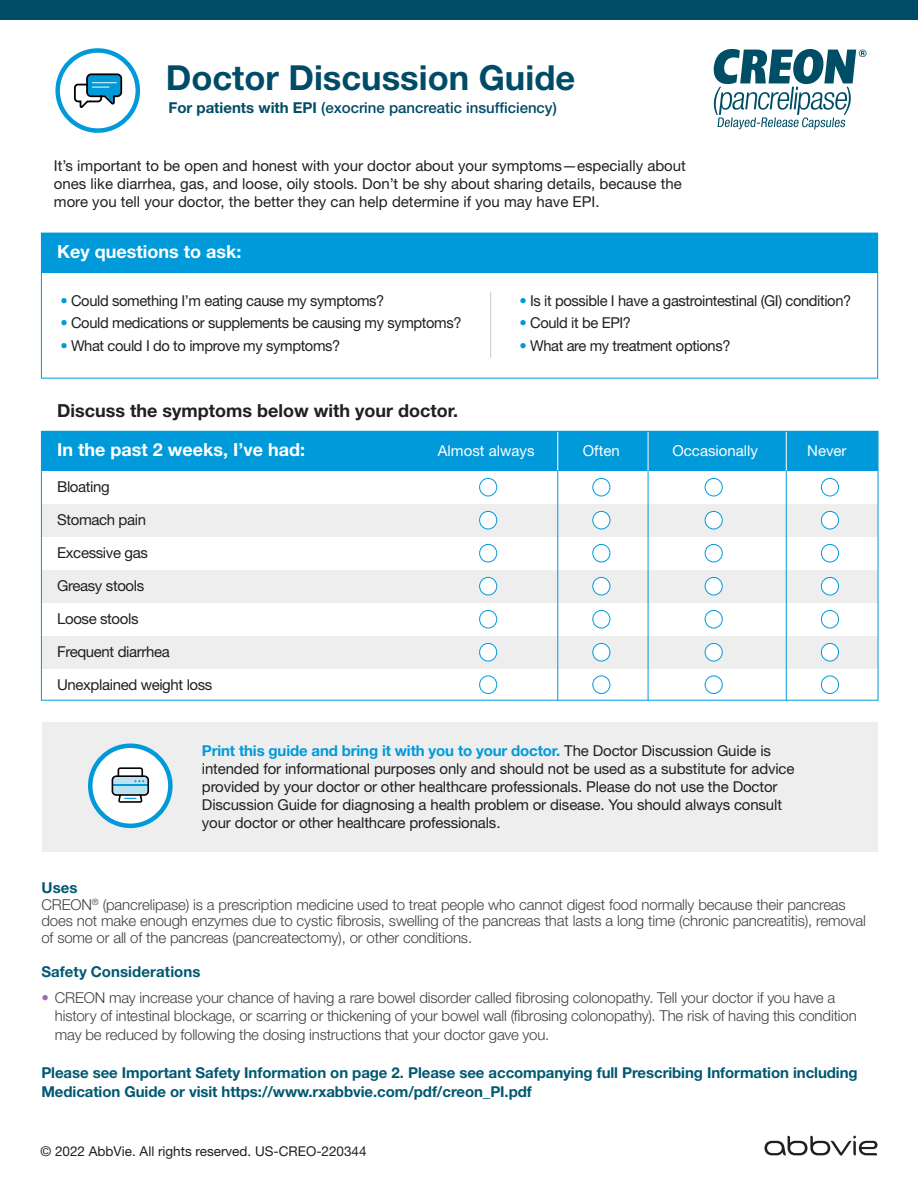
<style>
.page{position:relative;width:918px;height:1188px;background:#fff}
.page>*{position:absolute;margin:0;border:0;box-sizing:border-box;transform-origin:0 0}
.t1{font:700 34.5px "Helvetica Neue LT Std";color:#004c66}
.t2{font:700 18px "Helvetica Neue LT Std";color:#fff}
.t3{font:700 18px "Helvetica Neue LT Std";color:#231f20}
.t4{font:15px/18px "Helvetica Neue LT Std";letter-spacing:-.01em;color:#231f20}
.t5{font:300 15px/16.5px "Helvetica Neue LT Std";letter-spacing:-.01em;color:#414142}
.t6{font:700 15px/18.8px "Helvetica Neue LT Std";letter-spacing:-.005em;color:#005871}
.t7{font:500 15px "Helvetica Neue LT Std";color:#004c66}
.t8{font:15px "Helvetica Neue LT Std";color:#fff}
.t9{font:13.5px "Helvetica Neue LT Std";color:#231f20}
.s1{font-weight:700}
.s2{color:#009ada}
.s3{font-weight:700;color:#009ada}
.s4{font-weight:700;color:#005871}
.s5{color:#9b6eaf}
</style>
<div class="page">
<div style="left:41px;top:504px;width:837px;height:32px;background:#eeeeef"></div>
<div style="left:41px;top:570px;width:837px;height:33px;background:#eeeeef"></div>
<div style="left:41px;top:636px;width:837px;height:33px;background:#eeeeef"></div>
<div style="left:41px;top:233px;width:837px;height:39px;background:#009ada"></div>
<div style="left:41px;top:431px;width:837px;height:39px;background:#009ada"></div>
<div style="left:41px;top:233px;width:837px;height:146px;border:1px solid #009ada"></div>
<div style="left:479px;top:478px;width:18px;height:18px;border:1px solid #009ada;border-radius:50%"></div>
<div style="left:480px;top:511px;width:17px;height:18px;background:#fff;border-radius:50%"></div>
<div style="left:479px;top:511px;width:18px;height:18px;border:1px solid #009ada;border-radius:50%"></div>
<div style="left:479px;top:544px;width:18px;height:18px;border:1px solid #009ada;border-radius:50%"></div>
<div style="left:480px;top:577px;width:17px;height:18px;background:#fff;border-radius:50%"></div>
<div style="left:479px;top:577px;width:18px;height:18px;border:1px solid #009ada;border-radius:50%"></div>
<div style="left:479px;top:610px;width:18px;height:18px;border:1px solid #009ada;border-radius:50%"></div>
<div style="left:480px;top:643px;width:17px;height:18px;background:#fff;border-radius:50%"></div>
<div style="left:479px;top:643px;width:18px;height:18px;border:1px solid #009ada;border-radius:50%"></div>
<div style="left:479px;top:676px;width:18px;height:18px;border:1px solid #009ada;border-radius:50%"></div>
<div style="left:592px;top:478px;width:18px;height:18px;border:1px solid #009ada;border-radius:50%"></div>
<div style="left:593px;top:511px;width:17px;height:18px;background:#fff;border-radius:50%"></div>
<div style="left:592px;top:511px;width:18px;height:18px;border:1px solid #009ada;border-radius:50%"></div>
<div style="left:592px;top:544px;width:18px;height:18px;border:1px solid #009ada;border-radius:50%"></div>
<div style="left:593px;top:577px;width:17px;height:18px;background:#fff;border-radius:50%"></div>
<div style="left:592px;top:577px;width:18px;height:18px;border:1px solid #009ada;border-radius:50%"></div>
<div style="left:592px;top:610px;width:18px;height:18px;border:1px solid #009ada;border-radius:50%"></div>
<div style="left:593px;top:643px;width:17px;height:18px;background:#fff;border-radius:50%"></div>
<div style="left:592px;top:643px;width:18px;height:18px;border:1px solid #009ada;border-radius:50%"></div>
<div style="left:592px;top:676px;width:18px;height:18px;border:1px solid #009ada;border-radius:50%"></div>
<div style="left:705px;top:478px;width:18px;height:18px;border:1px solid #009ada;border-radius:50%"></div>
<div style="left:705px;top:511px;width:17px;height:18px;background:#fff;border-radius:50%"></div>
<div style="left:705px;top:511px;width:18px;height:18px;border:1px solid #009ada;border-radius:50%"></div>
<div style="left:705px;top:544px;width:18px;height:18px;border:1px solid #009ada;border-radius:50%"></div>
<div style="left:705px;top:577px;width:17px;height:18px;background:#fff;border-radius:50%"></div>
<div style="left:705px;top:577px;width:18px;height:18px;border:1px solid #009ada;border-radius:50%"></div>
<div style="left:705px;top:610px;width:18px;height:18px;border:1px solid #009ada;border-radius:50%"></div>
<div style="left:705px;top:643px;width:17px;height:18px;background:#fff;border-radius:50%"></div>
<div style="left:705px;top:643px;width:18px;height:18px;border:1px solid #009ada;border-radius:50%"></div>
<div style="left:705px;top:676px;width:18px;height:18px;border:1px solid #009ada;border-radius:50%"></div>
<div style="left:821px;top:478px;width:18px;height:18px;border:1px solid #009ada;border-radius:50%"></div>
<div style="left:821px;top:511px;width:18px;height:18px;background:#fff;border-radius:50%"></div>
<div style="left:821px;top:511px;width:18px;height:18px;border:1px solid #009ada;border-radius:50%"></div>
<div style="left:821px;top:544px;width:18px;height:18px;border:1px solid #009ada;border-radius:50%"></div>
<div style="left:821px;top:577px;width:18px;height:18px;background:#fff;border-radius:50%"></div>
<div style="left:821px;top:577px;width:18px;height:18px;border:1px solid #009ada;border-radius:50%"></div>
<div style="left:821px;top:610px;width:18px;height:18px;border:1px solid #009ada;border-radius:50%"></div>
<div style="left:821px;top:643px;width:18px;height:18px;background:#fff;border-radius:50%"></div>
<div style="left:821px;top:643px;width:18px;height:18px;border:1px solid #009ada;border-radius:50%"></div>
<div style="left:821px;top:676px;width:18px;height:18px;border:1px solid #009ada;border-radius:50%"></div>
<hr style="left:557px;top:430px;width:1px;height:41px;background:#fff">
<hr style="left:557px;top:470px;width:1px;height:231px;background:#009ada">
<hr style="left:648px;top:470px;width:1px;height:231px;background:#009ada">
<hr style="left:786px;top:470px;width:1px;height:231px;background:#009ada">
<hr style="left:648px;top:430px;width:1px;height:41px;background:#fff">
<hr style="left:786px;top:430px;width:1px;height:41px;background:#fff">
<div style="left:42px;top:723px;width:836px;height:129px;background:#eeeeef"></div>
<svg style="left:765px;top:1136px;width:113px;height:20px"></svg>
<hr style="left:490px;top:292px;width:1px;height:65px;background:#c7c9cb">
<svg style="left:58px;top:50px;width:80px;height:81px"></svg>
<div style="left:55px;top:48px;width:85px;height:85px;border:4px solid #009ada;border-radius:50%"></div>
<svg style="left:73px;top:73px;width:50px;height:36px"></svg>
<svg style="left:713px;top:49px;width:154px;height:80px"></svg>
<div style="left:0;top:0;width:918px;height:20px;background:#004c66"></div>
<div style="left:90px;top:746px;width:80px;height:80px;background:#fff;border-radius:50%"></div>
<div style="left:88px;top:743px;width:85px;height:85px;border:4px solid #009ada;border-radius:50%"></div>
<svg style="left:112px;top:767px;width:37px;height:36px"></svg>
<h1 class="t1" style="left:166px;top:56px;width:411px">Doctor Discussion Guide</h1>
<p class="t7" style="left:168px;top:98px;width:390px"><span class="s1">For patients with EPI</span> (exocrine pancreatic insufficiency)</p>
<p class="t4" style="left:54px;top:157px;width:634px">It’s important to be open and honest with your doctor about your symptoms—especially about ones like diarrhea, gas, and loose, oily stools. Don’t be shy about sharing details, because the more you tell your doctor, the better they can help determine if you may have EPI.</p>
<p class="t2" style="left:57px;top:240px;width:186px">Key questions to ask:</p>
<p class="t4" style="left:60px;top:291px;width:326px"><span class="s2">•</span> Could something I’m eating cause my symptoms?</p>
<p class="t4" style="left:60px;top:313px;width:403px"><span class="s2">•</span> Could medications or supplements be causing my symptoms?</p>
<p class="t4" style="left:60px;top:336px;width:281px"><span class="s2">•</span> What could I do to improve my symptoms?</p>
<p class="t4" style="left:519px;top:291px;width:333px"><span class="s2">•</span> Is it possible I have a gastrointestinal (GI) condition?</p>
<p class="t4" style="left:519px;top:313px;width:113px"><span class="s2">•</span> Could it be EPI?</p>
<p class="t4" style="left:519px;top:336px;width:213px"><span class="s2">•</span> What are my treatment options?</p>
<p class="t3" style="left:57px;top:399px;width:402px">Discuss the symptoms below with your doctor.</p>
<p class="t8" style="left:438px;top:441px;width:98px">Almost always</p>
<p class="t8" style="left:583px;top:441px;width:38px">Often</p>
<p class="t8" style="left:673px;top:441px;width:87px">Occasionally</p>
<p class="t8" style="left:807px;top:441px;width:41px">Never</p>
<p class="t2" style="left:57px;top:439px;width:250px">In the past 2 weeks, I’ve had:</p>
<p class="t4" style="left:57px;top:477px;width:54px">Bloating</p>
<p class="t4" style="left:57px;top:510px;width:90px">Stomach pain</p>
<p class="t4" style="left:57px;top:543px;width:92px">Excessive gas</p>
<p class="t4" style="left:57px;top:576px;width:89px">Greasy stools</p>
<p class="t4" style="left:57px;top:609px;width:83px">Loose stools</p>
<p class="t4" style="left:57px;top:642px;width:114px">Frequent diarrhea</p>
<p class="t4" style="left:57px;top:675px;width:157px">Unexplained weight loss</p>
<p class="t4" style="left:202px;top:742px;width:594px"><span class="s3">Print this guide and bring it with you to your doctor.</span> The Doctor Discussion Guide is intended for informational purposes only and should not be used as a substitute for advice provided by your doctor or other healthcare professionals. Please do not use the Doctor Discussion Guide for diagnosing a health problem or disease. You should always consult your doctor or other healthcare professionals.</p>
<p class="t5" style="left:41px;top:879px;width:826px"><span class="s4">Uses<br></span>CREON<sup>®</sup> (pancrelipase) is a prescription medicine used to treat people who cannot digest food normally because their pancreas does not make enough enzymes due to cystic fibrosis, swelling of the pancreas that lasts a long time (chronic pancreatitis), removal of some or all of the pancreas (pancreatectomy), or other conditions.</p>
<p class="t6" style="left:41px;top:962px;width:161px">Safety Considerations</p>
<p class="t5" style="left:55px;top:988px;width:803px;line-height:18.8px;text-indent:-14px"><span class="s5">•</span> CREON may increase your chance of having a rare bowel disorder called fibrosing colonopathy. Tell your doctor if you have a history of intestinal blockage, or scarring or thickening of your bowel wall (fibrosing colonopathy). The risk of having this condition may be reduced by following the dosing instructions that your doctor gave you.</p>
<p class="t6" style="left:41px;top:1063px;width:818px">Please see Important Safety Information on page 2. Please see accompanying full Prescribing Information including<br>Medication Guide or visit https://www.rxabbvie.com/pdf/creon_PI.pdf</p>
<p class="t9" style="left:40px;top:1143px;width:328px">© 2022 AbbVie. All rights reserved. US-CREO-220344</p>
</div>
